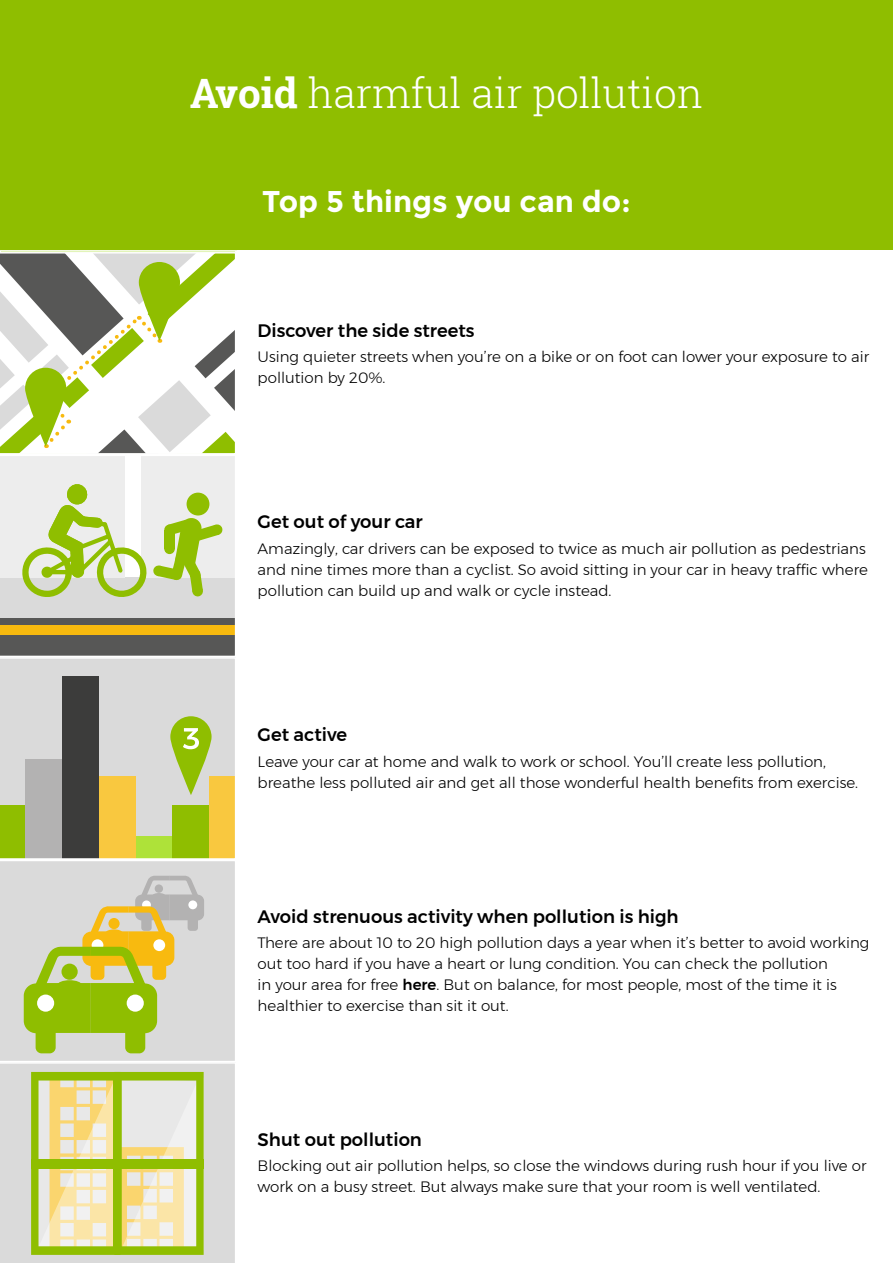
<style>
.page{position:relative;width:893px;height:1263px;background:#fff}
.page>*{position:absolute;margin:0;border:0;box-sizing:border-box;transform-origin:0 0}
.t1{font:300 40.5px "Roboto Slab";color:#fff}
.t2{font:700 30px "Montserrat";color:#fff}
.t3{font:500 18px "Montserrat";color:#000}
.t4{font:300 15px/21px "Montserrat";color:#000}
.s1{font-weight:700}
.s2{font-weight:500}
</style>
<div class="page">
<div style="left:0;top:0;width:893px;height:251px;background:#8fbe00"></div>
<svg style="left:0;top:253px;width:235px;height:201px"></svg>
<svg style="left:0;top:456px;width:235px;height:200px;background:#c8cca7"></svg>
<div style="left:0;top:861px;width:235px;height:200px;background:#dadada"></div>
<svg style="left:24px;top:875px;width:180px;height:178px;background:#c8cd89"></svg>
<div style="left:127px;top:994px;width:17px;height:18px;background:#fff;border-radius:50%"></div>
<div style="left:61px;top:963px;width:17px;height:17px;background:#8fbe00;border-radius:50%"></div>
<div style="left:58px;top:980px;width:24px;height:9px;background:#8fbe00;border-radius:50%"></div>
<div style="left:0;top:1063px;width:235px;height:200px;background:#dadada"></div>
<svg style="left:31px;top:1072px;width:173px;height:183px"></svg>
<div style="left:31px;top:1159px;width:173px;height:10px;background:#8fbe00"></div>
<svg style="left:0;top:658px;width:235px;height:201px;background:#bcba99"></svg>
<svg style="left:170px;top:716px;width:42px;height:79px;background:#aac84e"></svg>
<svg style="left:183px;top:728px;width:16px;height:21px"></svg>
<h1 class="t1" style="left:190px;top:66px;width:515px"><span class="s1">Avoid</span> harmful air pollution</h1>
<h2 class="t2" style="left:262px;top:183px;width:370px">Top 5 things you can do:</h2>
<p class="t3" style="left:258px;top:316px;width:219px">Discover the side streets</p>
<p class="t4" style="left:258px;top:346px;width:613px">Using quieter streets when you’re on a bike or on foot can lower your exposure to air pollution by 20%.</p>
<p class="t3" style="left:258px;top:508px;width:167px">Get out of your car</p>
<p class="t4" style="left:258px;top:537px;width:612px">Amazingly, car drivers can be exposed to twice as much air pollution as pedestrians and nine times more than a cyclist. So avoid sitting in your car in heavy traffic where pollution can build up and walk or cycle instead.</p>
<p class="t3" style="left:258px;top:721px;width:91px">Get active</p>
<p class="t4" style="left:258px;top:751px;width:602px">Leave your car at home and walk to work or school. You’ll create less pollution, breathe less polluted air and get all those wonderful health benefits from exercise.</p>
<p class="t3" style="left:258px;top:902px;width:423px">Avoid strenuous activity when pollution is high</p>
<p class="t4" style="left:258px;top:932px;width:613px">There are about 10 to 20 high pollution days a year when it’s better to avoid working out too hard if you have a heart or lung condition. You can check the pollution<br>in your area for free <span class="s2">here</span>. But on balance, for most people, most of the time it is healthier to exercise than sit it out.</p>
<p class="t3" style="left:258px;top:1125px;width:166px">Shut out pollution</p>
<p class="t4" style="left:258px;top:1155px;width:610px">Blocking out air pollution helps, so close the windows during rush hour if you live or work on a busy street. But always make sure that your room is well ventilated.</p>
</div>
